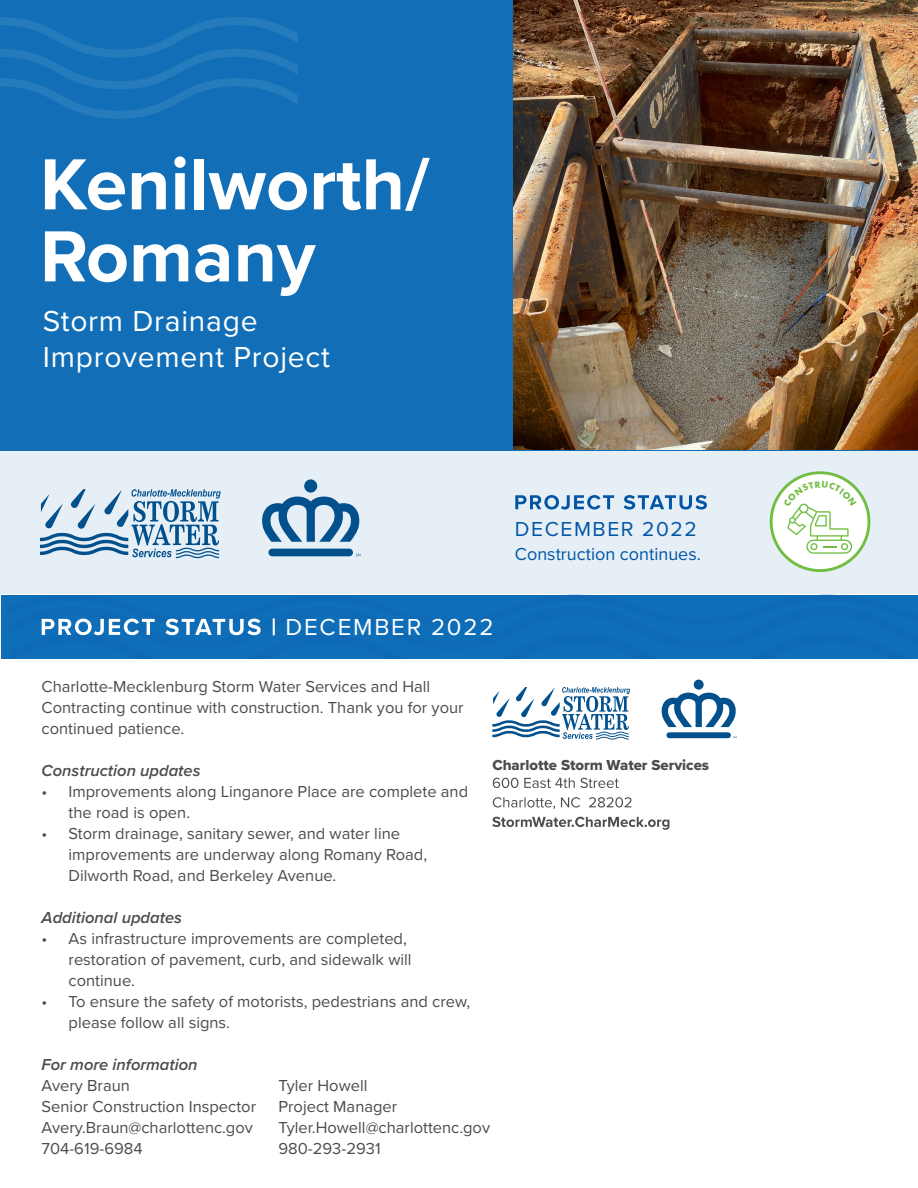
<style>
.page{position:relative;width:918px;height:1188px;background:#fff}
.page>*{position:absolute;margin:0;border:0;box-sizing:border-box;transform-origin:0 0}
.t1{font:700 75px "Proxima Nova";color:#fff}
.t2{font:30px "Proxima Nova";letter-spacing:.025em;color:#fff}
.t3{font:24px "Proxima Nova";letter-spacing:.075em;color:#fff}
.t4{font:21px "Proxima Nova";letter-spacing:.075em;color:#0155a5}
.t5{font:18px "Proxima Nova";color:#0155a5}
.t6{font:16.5px/21px "Proxima Nova";color:#4b4c4d}
.t7{font:italic 600 16.5px "Proxima Nova";color:#4b4c4d}
.t8{font:15px "Proxima Nova Extrabld";color:#4b4c4d}
</style>
<div class="page">
<div style="left:0;top:450px;width:918px;height:144px;background:#e6eef6"></div>
<div style="left:7px;top:595px;width:911px;height:64px;background:#0f6eb8"></div>
<svg style="left:492px;top:817px;width:177px;height:13px"></svg>
<svg style="left:493px;top:797px;width:138px;height:12px"></svg>
<svg style="left:493px;top:778px;width:126px;height:10px"></svg>
<div style="left:694px;top:680px;width:10px;height:10px;background:#02518d;border-radius:5px"></div>
<svg style="left:662px;top:693px;width:74px;height:34px"></svg>
<div style="left:666px;top:732px;width:65px;height:6px;background:#02518d;border-radius:3px"></div>
<svg style="left:492px;top:687px;width:138px;height:53px"></svg>
<div style="left:0;top:0;width:918px;height:450px;background:#126fb7"></div>
<svg style="left:515px;top:495px;width:192px;height:15px"></svg>
<div style="left:304px;top:479px;width:13px;height:14px;background:#02518d;border-radius:7px"></div>
<svg style="left:262px;top:497px;width:97px;height:45px"></svg>
<div style="left:268px;top:549px;width:85px;height:7px;background:#02518d;border-radius:4px"></div>
<svg style="left:40px;top:489px;width:181px;height:69px"></svg>
<svg style="left:0;top:17px;width:298px;height:102px"></svg>
<img style="left:514px;top:0;width:404px;height:450px">
<svg style="left:770px;top:471px;width:100px;height:101px"></svg>
<p class="t1" style="left:40px;top:128px;width:391px">Kenilworth/</p>
<p class="t1" style="left:40px;top:200px;width:277px">Romany</p>
<p class="t2" style="left:43px;top:298px;width:216px">Storm Drainage</p>
<p class="t2" style="left:43px;top:334px;width:288px">Improvement Project</p>
<p class="t3" style="left:286px;top:609px;width:209px">DECEMBER 2022</p>
<p class="t4" style="left:515px;top:513px;width:183px">DECEMBER 2022</p>
<p class="t5" style="left:515px;top:540px;width:187px">Construction continues.</p>
<p class="t6" style="left:42px;top:675px;width:424px">Charlotte-Mecklenburg Storm Water Services and Hall<br>Contracting continue with construction. Thank you for your continued patience.</p>
<p class="t7" style="left:42px;top:758px;width:160px">Construction updates</p>
<p class="t6" style="left:69px;top:780px;width:401px;text-indent:-27px">• Improvements along Linganore Place are complete and the road is open.</p>
<p class="t6" style="left:69px;top:822px;width:360px;text-indent:-27px">• Storm drainage, sanitary sewer, and water line improvements are underway along Romany Road,<br>Dilworth Road, and Berkeley Avenue.</p>
<p class="t7" style="left:42px;top:905px;width:142px">Additional updates</p>
<p class="t6" style="left:69px;top:927px;width:345px;text-indent:-27px">• As infrastructure improvements are completed, restoration of pavement, curb, and sidewalk will continue.</p>
<p class="t6" style="left:69px;top:990px;width:403px;text-indent:-27px">• To ensure the safety of motorists, pedestrians and crew, please follow all signs.</p>
<p class="t7" style="left:42px;top:1052px;width:158px">For more information</p>
<p class="t6" style="left:42px;top:1074px;width:90px">Avery Braun</p>
<p class="t6" style="left:42px;top:1095px;width:216px">Senior Construction Inspector</p>
<p class="t6" style="left:42px;top:1116px;width:213px">Avery.Braun@charlottenc.gov</p>
<p class="t6" style="left:42px;top:1137px;width:103px">704-619-6984</p>
<p class="t8" style="left:492px;top:753px;width:218px">Charlotte Storm Water Services</p>
<p class="t6" style="left:278px;top:1074px;width:91px">Tyler Howell</p>
<p class="t6" style="left:278px;top:1095px;width:120px">Project Manager</p>
<p class="t6" style="left:278px;top:1116px;width:213px">Tyler.Howell@charlottenc.gov</p>
<p class="t6" style="left:278px;top:1137px;width:104px">980-293-2931</p>
</div>
